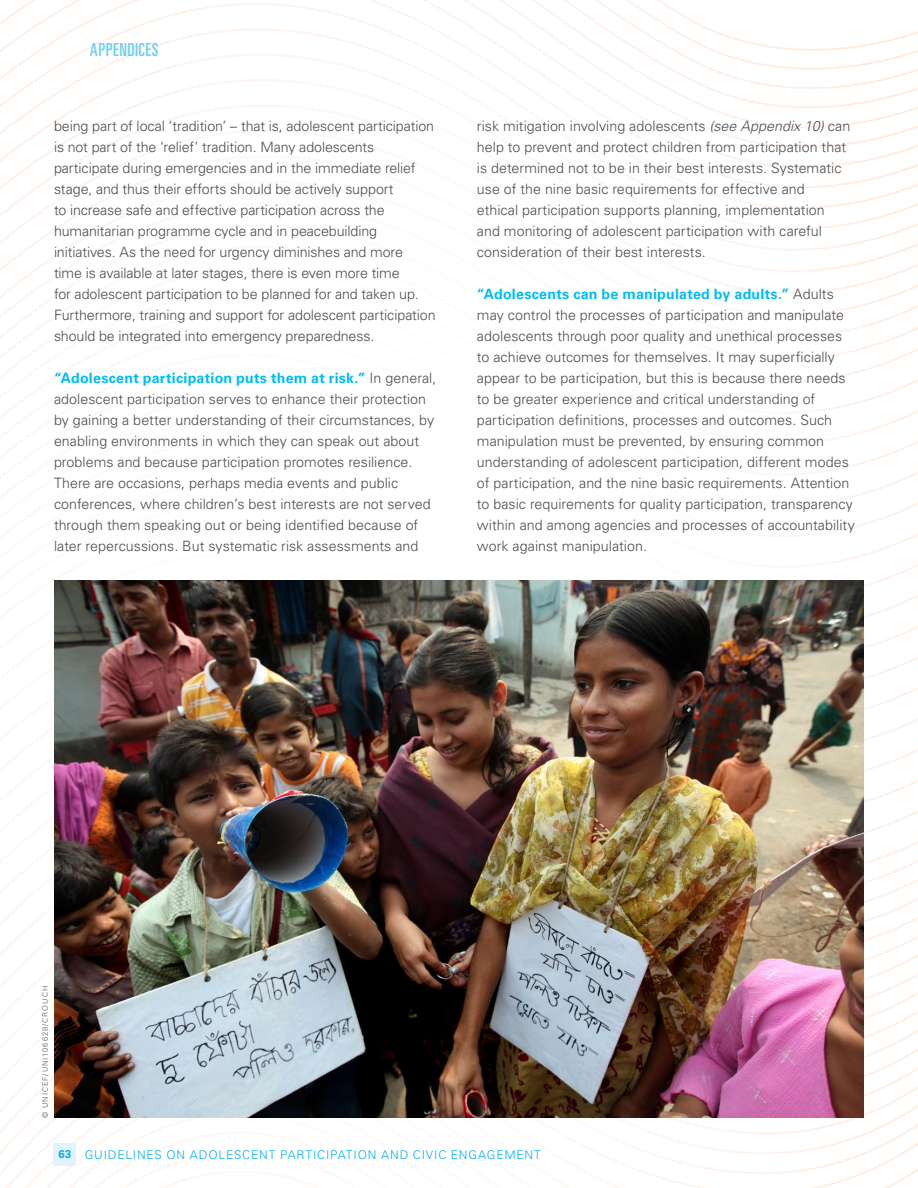
<style>
.page{position:relative;width:918px;height:1188px;background:#fff}
.page>*{position:absolute;margin:0;border:0;box-sizing:border-box;transform-origin:0 0}
.t1{font:ultra-condensed 18px "Univers LT Std";letter-spacing:.025em;color:#6dcff6}
.t2{font:300 14.25px/21px "Univers LT Pro 45";color:#4d4d4f}
.t3{font:300 12px "Univers LT Std";letter-spacing:.07em;color:#00aeef}
.t4{font:300 7.5px "Univers LT Pro 45";letter-spacing:.13em;color:#58595b}
.s1{font-family:"Univers LT Pro 65";font-weight:700;color:#00bdf2}
.s2{font-style:italic}
.s3{font-family:"Univers LT Pro 65";font-weight:700;font-size:11.25px}
</style>
<div class="page">
<img style="left:0;top:0;width:918px;height:1188px">
<div style="left:54px;top:1143px;width:22px;height:23px;background:#e1f4fd"></div>
<img style="left:54px;top:580px;width:810px;height:538px">
<p class="t1" style="left:90px;top:39px;width:70px">APPENDICES</p>
<p class="t2" style="left:54px;top:115px;width:383px">being part of local ‘tradition’ – that is, adolescent participation is not part of the ‘relief’ tradition. Many adolescents participate during emergencies and in the immediate relief stage, and thus their efforts should be actively support<br>to increase safe and effective participation across the humanitarian programme cycle and in peacebuilding initiatives. As the need for urgency diminishes and more<br>time is available at later stages, there is even more time<br>for adolescent participation to be planned for and taken up.<br>Furthermore, training and support for adolescent participation should be integrated into emergency preparedness.</p>
<p class="t2" style="left:54px;top:367px;width:384px"><span class="s1">“Adolescent participation puts them at risk.”</span> In general, adolescent participation serves to enhance their protection by gaining a better understanding of their circumstances, by enabling environments in which they can speak out about problems and because participation promotes resilience.<br>There are occasions, perhaps media events and public conferences, where children’s best interests are not served through them speaking out or being identified because of later repercussions. But systematic risk assessments and</p>
<p class="t2" style="left:477px;top:115px;width:375px">risk mitigation involving adolescents <span class="s2">(see Appendix 10)</span> can help to prevent and protect children from participation that is determined not to be in their best interests. Systematic use of the nine basic requirements for effective and<br>ethical participation supports planning, implementation and monitoring of adolescent participation with careful consideration of their best interests.</p>
<p class="t2" style="left:477px;top:283px;width:379px"><span class="s1">“Adolescents can be manipulated by adults.”</span> Adults may control the processes of participation and manipulate adolescents through poor quality and unethical processes to achieve outcomes for themselves. It may superficially appear to be participation, but this is because there needs to be greater experience and critical understanding of participation definitions, processes and outcomes. Such manipulation must be prevented, by ensuring common understanding of adolescent participation, different modes of participation, and the nine basic requirements. Attention to basic requirements for quality participation, transparency within and among agencies and processes of accountability work against manipulation.</p>
<p class="t4" style="left:40px;top:1118px;width:133px;rotate:-90deg">© U NICEF/ UNI10 6 628 /CROUCH</p>
<p class="t3" style="left:59px;top:1147px;width:484px"><span class="s3">63</span> GUIDELINES ON ADOLESCENT PARTICIPATION AND CIVIC ENGAGEMENT</p>
</div>
